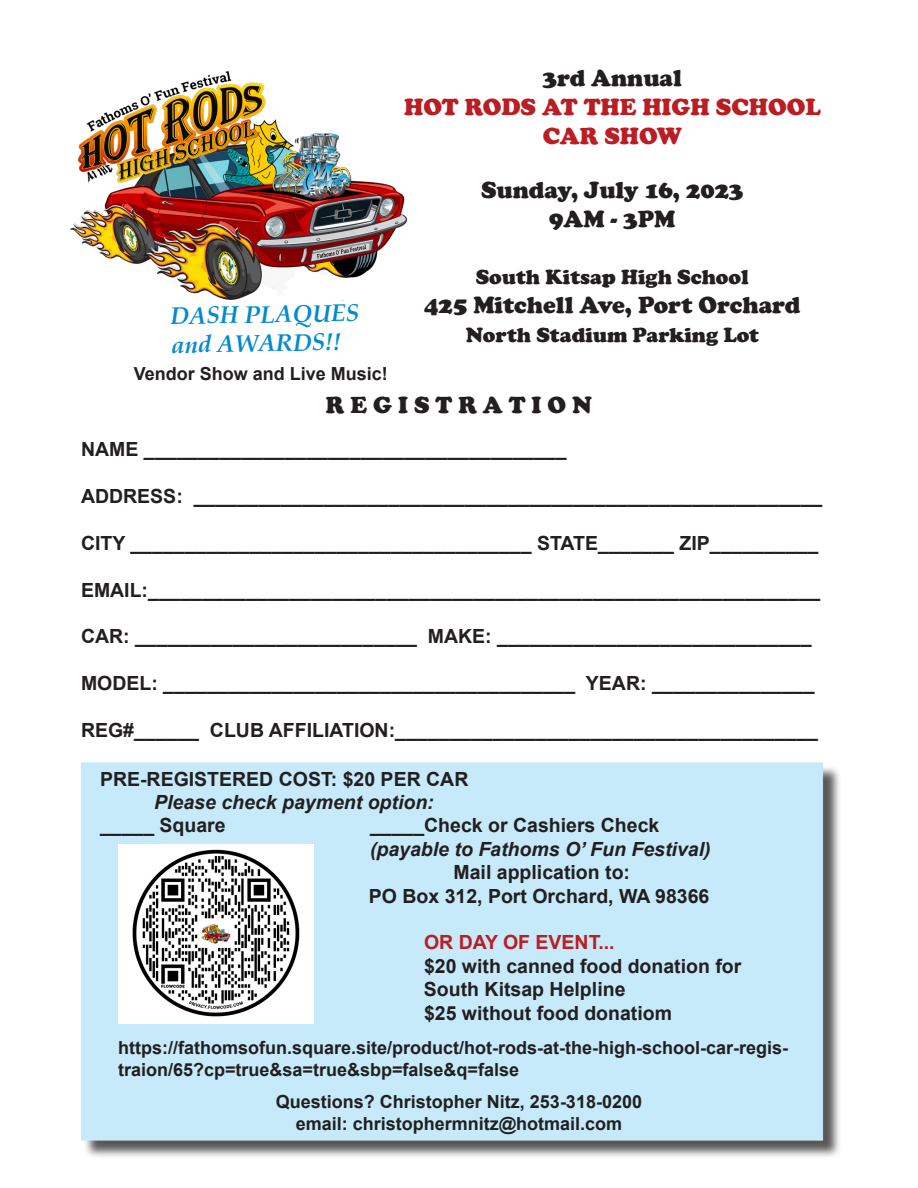
<style>
.page{position:relative;width:918px;height:1188px;background:#fff}
.page>*{position:absolute;margin:0;border:0;box-sizing:border-box;transform-origin:0 0}
.t1{font:900 24px "Cooper";color:#231f20}
.t2{font:900 24px "Cooper";color:#bb1d22}
.t3{font:italic 700 24px "Book Antiqua";color:#038bce}
.t4{font:900 21px "Cooper";color:#231f20}
.t5{font:700 19.5px "Arial";color:#231f20}
.t6{font:italic 700 19.5px "Arial";color:#231f20}
.t7{font:700 19.5px "Arial";color:#bb1d22}
.t8{font:700 18px/21.6px "Arial";color:#231f20}
</style>
<div class="page">
<div style="left:83px;top:765px;width:759px;height:394px;background:#231f20;opacity:.75"></div>
<div style="left:81px;top:762px;width:742px;height:379px;background:#c6eafa"></div>
<img style="left:70px;top:71px;width:338px;height:230px">
<img style="left:119px;top:845px;width:194px;height:178px">
<p class="t3" style="left:171px;top:299px;width:190px;rotate:-1deg">DASH PLAQUES</p>
<p class="t3" style="left:171px;top:328px;width:172px;rotate:-1deg">and AWARDS!!</p>
<p class="t8" style="left:134px;top:363px;width:256px">Vendor Show and Live Music!</p>
<p class="t1" style="left:543px;top:64px;width:141px">3rd Annual</p>
<p class="t2" style="left:404px;top:93px;width:418px">HOT RODS AT THE HIGH SCHOOL</p>
<p class="t2" style="left:543px;top:122px;width:140px">CAR SHOW</p>
<p class="t1" style="left:481px;top:176px;width:264px">Sunday, July 16, 2023</p>
<p class="t1" style="left:549px;top:205px;width:128px">9AM - 3PM</p>
<p class="t4" style="left:476px;top:265px;width:275px">South Kitsap High School</p>
<p class="t1" style="left:424px;top:291px;width:378px">425 Mitchell Ave, Port Orchard</p>
<p class="t4" style="left:466px;top:323px;width:294px">North Stadium Parking Lot</p>
<p class="t1" style="left:326px;top:391px;width:268px">R E G I S T R A T I O N</p>
<p class="t5" style="left:81px;top:436px;width:487px">NAME _______________________________________</p>
<p class="t5" style="left:81px;top:482px;width:743px">ADDRESS: __________________________________________________________</p>
<p class="t5" style="left:81px;top:529px;width:739px">CITY _____________________________________ STATE_______ ZIP__________</p>
<p class="t5" style="left:81px;top:576px;width:741px">EMAIL:______________________________________________________________</p>
<p class="t5" style="left:81px;top:623px;width:732px">CAR: __________________________ MAKE: _____________________________</p>
<p class="t5" style="left:81px;top:670px;width:735px">MODEL: ______________________________________ YEAR: _______________</p>
<p class="t5" style="left:81px;top:716px;width:739px">REG#______ CLUB AFFILIATION:_______________________________________</p>
<p class="t5" style="left:100px;top:765px;width:370px">PRE-REGISTERED COST: $20 PER CAR</p>
<p class="t6" style="left:154px;top:789px;width:281px">Please check payment option:</p>
<p class="t5" style="left:100px;top:812px;width:127px">_____ Square</p>
<p class="t5" style="left:370px;top:812px;width:291px">_____Check or Cashiers Check</p>
<p class="t6" style="left:370px;top:836px;width:342px">(payable to Fathoms O’ Fun Festival)</p>
<p class="t5" style="left:454px;top:859px;width:178px">Mail application to:</p>
<p class="t5" style="left:369px;top:882px;width:342px">PO Box 312, Port Orchard, WA 98366</p>
<p class="t7" style="left:424px;top:929px;width:192px">OR DAY OF EVENT...</p>
<p class="t5" style="left:424px;top:952px;width:319px">$20 with canned food donation for</p>
<p class="t5" style="left:424px;top:976px;width:203px">South Kitsap Helpline</p>
<p class="t5" style="left:424px;top:999px;width:250px">$25 without food donatiom</p>
<p class="t8" style="left:118px;top:1037px;width:671px">https://fathomsofun.square.site/product/hot-rods-at-the-high-school-car-regis&shy;traion/65?cp=true&amp;sa=true&amp;sbp=false&amp;q=false</p>
<p class="t8" style="left:276px;top:1091px;width:368px">Questions? Christopher Nitz, 253-318-0200</p>
<p class="t8" style="left:296px;top:1113px;width:328px">email: christophermnitz@hotmail.com</p>
</div>
